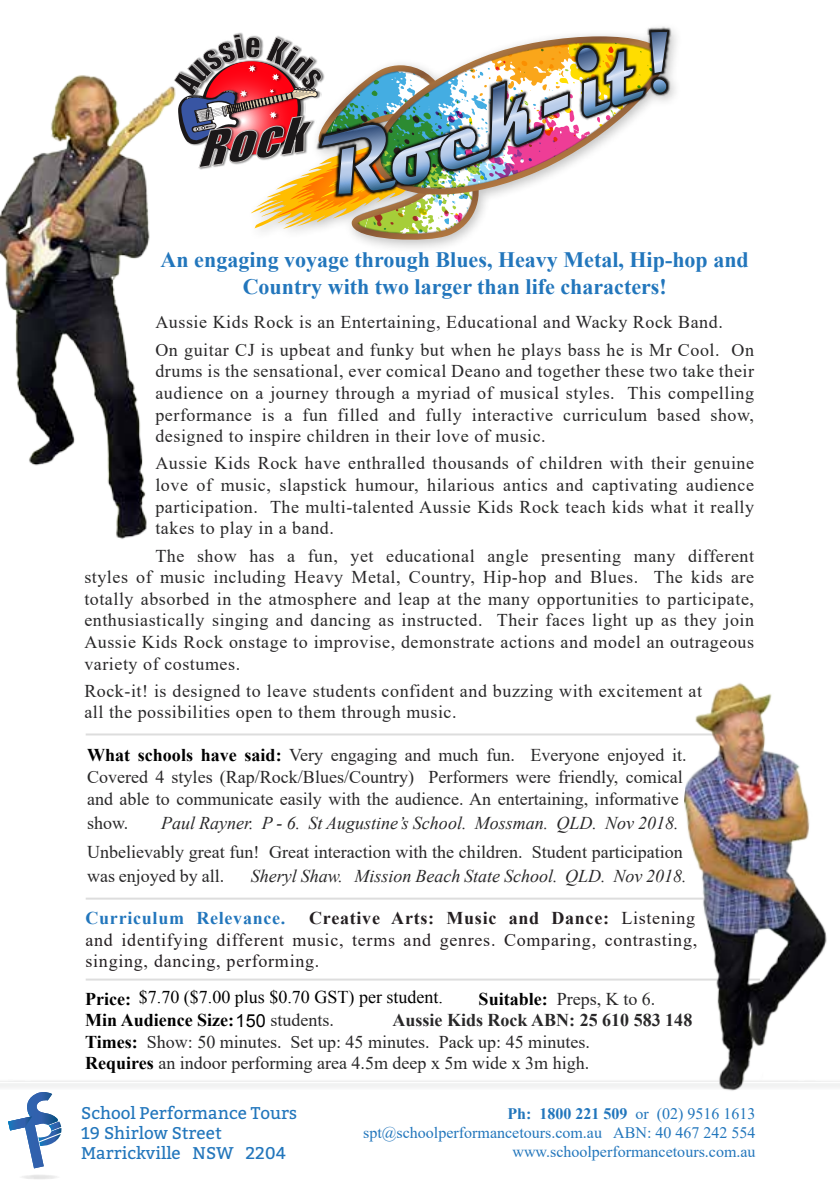
<style>
.page{position:relative;width:840px;height:1191px;background:#fff}
.page>*{position:absolute;margin:0;border:0;box-sizing:border-box;transform-origin:0 0}
.t1{font:700 22px/26.4px "Times New Roman";color:#2276bc;text-align:center}
.t2{font:18px/21.6px "Times New Roman";letter-spacing:.03em;color:#292829;text-align:justify}
.t3{font:18px/21.6px "Times New Roman";color:#292829}
.t4{font:18px/21.6px "Times New Roman";letter-spacing:.04em;color:#241f21;text-align:justify}
.t5{font:italic 18px "Times New Roman";color:#292829}
.t6{font:700 18px "Times New Roman";color:#000}
.t7{font:700 18px "Times New Roman";letter-spacing:.04em;color:#2276bc}
.t8{font:17px/20px "Bitter";color:#2276bc}
.t9{font:16px/19.2px "Times New Roman";color:#2276bc;text-align:right}
.s1{font-weight:700;color:#000}
.s2{font-weight:700}
.s3{font-weight:400;color:#292829}
</style>
<div class="page">
<svg style="left:0;top:1081px;width:658px;height:1px"></svg>
<svg style="left:19px;top:1174px;width:42px;height:5px"></svg>
<svg style="left:8px;top:1092px;width:53px;height:76px"></svg>
<hr style="left:86px;top:733px;width:673px;height:2px;background:#ddd">
<hr style="left:86px;top:897px;width:673px;height:2px;background:#ddd">
<hr style="left:86px;top:978px;width:673px;height:2px;background:#ddd">
<img style="left:569px;top:27px;width:103px;height:138px">
<img style="left:179px;top:34px;width:390px;height:207px">
<img style="left:575px;top:30px;width:93px;height:88px">
<img style="left:0;top:73px;width:179px;height:466px">
<img style="left:658px;top:683px;width:181px;height:408px">
<svg style="left:141px;top:990px;width:296px;height:17px"></svg>
<svg style="left:237px;top:1014px;width:28px;height:13px"></svg>
<p class="t1" style="left:160px;top:246px;width:589px">An engaging voyage through Blues, Heavy Metal, Hip-hop and<br>Country with two larger than life characters!</p>
<p class="t2" style="left:155px;top:308px;width:600px;line-height:27.2px">Aussie Kids Rock is an Entertaining, Educational and Wacky Rock Band.<br>On guitar CJ is upbeat and funky but when he plays bass he is Mr Cool. On</p>
<p class="t2" style="left:155px;top:360px;width:600px">drums is the sensational, ever comical Deano and together these two take their audience on a journey through a myriad of musical styles. This compelling performance is a fun filled and fully interactive curriculum based show, designed to inspire children in their love of music.</p>
<p class="t2" style="left:155px;top:452px;width:600px">Aussie Kids Rock have enthralled thousands of children with their genuine love of music, slapstick humour, hilarious antics and captivating audience participation. The multi-talented Aussie Kids Rock teach kids what it really takes to play in a band.</p>
<p class="t2" style="left:84px;top:544px;width:671px;text-indent:71px">The show has a fun, yet educational angle presenting many different styles of music including Heavy Metal, Country, Hip-hop and Blues. The kids are totally absorbed in the atmosphere and leap at the many opportunities to participate, enthusiastically singing and dancing as instructed. Their faces light up as they join Aussie Kids Rock onstage to improvise, demonstrate actions and model an outrageous variety of costumes.</p>
<p class="t2" style="left:84px;top:679px;width:619px">Rock-it! is designed to leave students confident and buzzing with excitement at all the possibilities open to them through music.</p>
<p class="t3" style="left:87px;top:744px;width:600px"><span class="s1">What schools have said:</span> Very engaging and much fun. Everyone enjoyed it.<br>Covered 4 styles (Rap/Rock/Blues/Country) Performers were friendly, comical and able to communicate easily with the audience. An entertaining, informative</p>
<p class="t2" style="left:87px;top:811px;width:43px">show.</p>
<p class="t5" style="left:161px;top:810px;width:519px">Paul Rayner. P - 6. St Augustine’s School. Mossman. QLD. Nov 2018.</p>
<p class="t3" style="left:87px;top:839px;width:597px;line-height:24px">Unbelievably great fun! Great interaction with the children. Student participation was enjoyed by all.</p>
<p class="t5" style="left:251px;top:864px;width:437px">Sheryl Shaw. Mission Beach State School. QLD. Nov 2018.</p>
<p class="t4" style="left:85px;top:906px;width:613px;text-indent:223px"><span class="s2">Creative Arts: Music and Dance:</span> Listening and identifying different music, terms and genres. Comparing, contrasting, singing, dancing, performing.</p>
<p class="t7" style="left:85px;top:905px;width:201px">Curriculum Relevance.</p>
<p class="t2" style="left:478px;top:987px;width:178px"><span class="s1">Suitable:</span> Preps, K to 6.</p>
<p class="t6" style="left:85px;top:1007px;width:250px">Min Audience Size: <span class="s3">13 students.</span></p>
<p class="t3" style="left:85px;top:1008px;width:608px;text-indent:307px"><span class="s2">Aussie Kids Rock ABN: 25 610 583 148<br></span><span class="s1">Times:</span> Show: 50 minutes. Set up: 45 minutes. Pack up: 45 minutes.<br><span class="s1">Requires</span> an indoor performing area 4.5m deep x 5m wide x 3m high.</p>
<p class="t8" style="left:81px;top:1102px;width:217px">School Performance Tours<br>19 Shirlow Street<br>Marrickville NSW 2204</p>
<p class="t9" style="left:363px;top:1103px;width:394px"><span class="s2">Ph: 1800 221 509</span> or (02) 9516 1613 spt@schoolperformancetours.com.au ABN: 40 467 242 554 www.schoolperformancetours.com.au</p>
</div>
